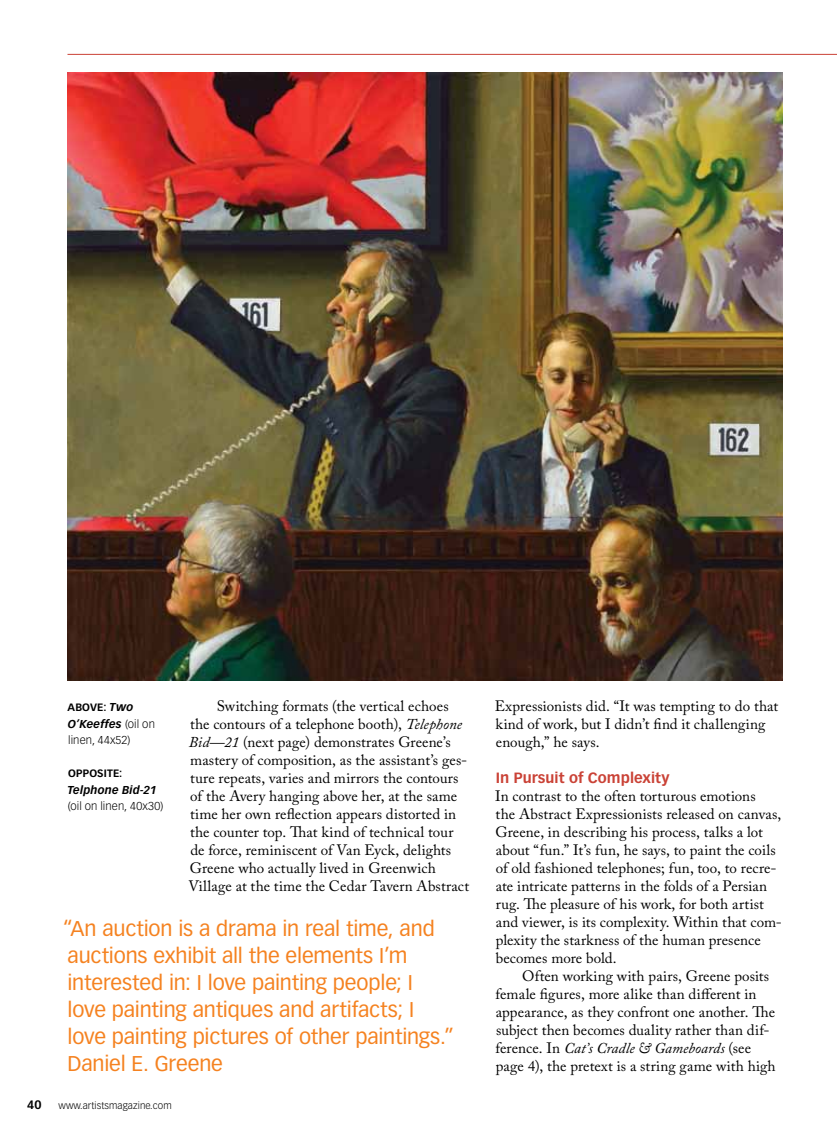
<style>
.page{position:relative;width:837px;height:1134px;background:#fff}
.page>*{position:absolute;margin:0;border:0;box-sizing:border-box;transform-origin:0 0}
.t1{font:21px/27px "Vectora LT Std";letter-spacing:-.01em;color:#f58220}
.t2{font:15px/18px "Adobe Caslon Pro";letter-spacing:.005em;color:#000}
.t3{font:700 14.7px "Vectora LT Std";letter-spacing:.005em;color:#ca4236}
.t4{font:700 12px "Vectora LT Std";color:#000}
.t5{font:300 11.25px/16.5px "Vectora LT Std";letter-spacing:.01em;color:#000}
.t6{font:italic 700 11.25px "Vectora LT Std";letter-spacing:.01em;color:#000}
.t7{font:700 10.5px "Vectora LT Std";letter-spacing:.015em;color:#000}
.t8{font:300 9.75px "Vectora LT Std";letter-spacing:.01em;color:#000}
.s1{font-style:italic}
.s2{font-style:italic;font-size:11.25px}
.s3{font-weight:700;font-style:italic}
</style>
<div class="page">
<img style="left:68px;top:72px;width:715px;height:609px">
<hr style="left:68px;top:54px;width:769px;height:1px;background:#ca4236">
<p class="t2" style="left:188px;top:697px;width:282px;text-indent:28px">Switching formats (the vertical echoes the contours of a telephone booth), <span class="s1">Telephone Bid—21</span> (next page) demonstrates Greene’s mastery of composition, as the assistant’s ges&shy;ture repeats, varies and mirrors the contours of the Avery hanging above her, at the same time her own reflection appears distorted in the counter top. That kind of technical tour de force, reminiscent of Van Eyck, delights Greene who actually lived in Greenwich Village at the time the Cedar Tavern Abstract</p>
<p class="t2" style="left:495px;top:697px;width:285px">Expressionists did. “It was tempting to do that kind of work, but I didn’t find it challenging enough,” he says.</p>
<p class="t7" style="left:68px;top:701px;width:67px">above: <span class="s2">Two</span></p>
<p class="t5" style="left:68px;top:715px;width:89px"><span class="s3">O’Keeffes</span> (oil on linen, 44x52)</p>
<p class="t7" style="left:68px;top:767px;width:56px">opposite:</p>
<p class="t6" style="left:67px;top:783px;width:91px">Telphone Bid-21</p>
<p class="t5" style="left:68px;top:798px;width:97px">(oil on linen, 40x30)</p>
<p class="t3" style="left:496px;top:769px;width:175px">In Pursuit of Complexity</p>
<p class="t2" style="left:495px;top:787px;width:288px">In contrast to the often torturous emotions<br>the Abstract Expressionists released on canvas, Greene, in describing his process, talks a lot about “fun.” It’s fun, he says, to paint the coils of old fashioned telephones; fun, too, to recre&shy;ate intricate patterns in the folds of a Persian rug. The pleasure of his work, for both artist and viewer, is its complexity. Within that com&shy;plexity the starkness of the human presence becomes more bold.</p>
<p class="t2" style="left:496px;top:967px;width:281px;text-indent:27px">Often working with pairs, Greene posits female figures, more alike than different in appearance, as they confront one another. The subject then becomes duality rather than dif&shy;ference. In <span class="s1">Cat’s Cradle &amp; Gameboards</span> (see page 4), the pretext is a string game with high</p>
<h1 class="t1" style="left:63px;top:915px;width:392px">“An auction is a drama in real time, and auctions exhibit all the elements I’m interested in: I love painting people; I<br>love painting antiques and artifacts; I<br>love painting pictures of other paintings.” Daniel E. Greene</h1>
<p class="t4" style="left:27px;top:1097px;width:16px">40</p>
<p class="t8" style="left:59px;top:1099px;width:115px">www.artistsmagazine.com</p>
</div>
